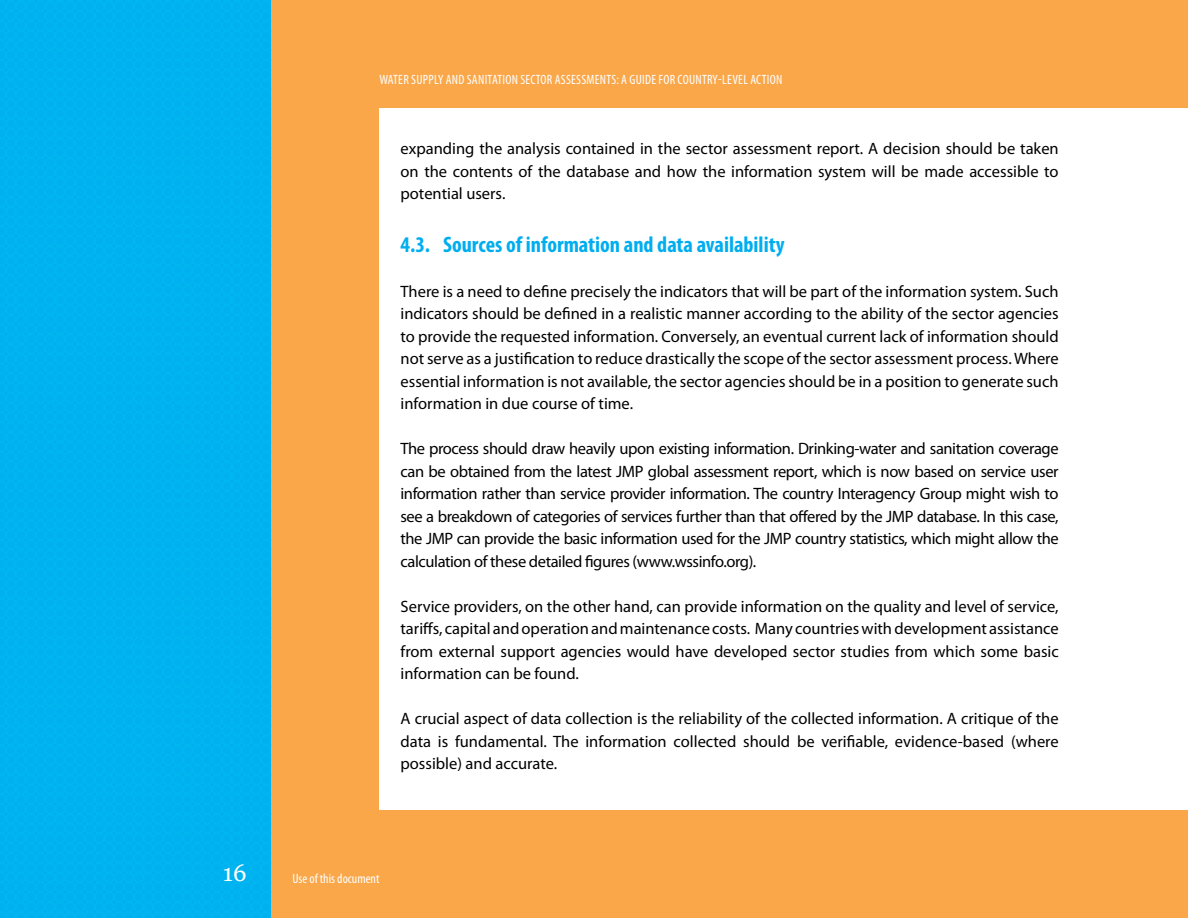
<style>
.page{position:relative;width:1188px;height:918px;background:#fff}
.page>*{position:absolute;margin:0;border:0;box-sizing:border-box;transform-origin:0 0}
.t1{font:24px "Georgia";color:#fff}
.t2{font:700 condensed 22.5px "Myriad Pro";color:#00aeef}
.t3{font:16.5px/22.5px "Myriad Pro";color:#000;text-align:justify}
.t4{font:condensed 13.5px "Myriad Pro";letter-spacing:.01em;color:#fff}
</style>
<div class="page">
<div style="left:0;top:0;width:271px;height:918px;background:#00b3f0"></div>
<div style="left:271px;top:0;width:917px;height:918px;background:#faa74a"></div>
<div style="left:379px;top:108px;width:809px;height:702px;background:#fff"></div>
<h1 class="t1" style="left:223px;top:859px;width:25px">16</h1>
<p class="t4" style="left:379px;top:72px;width:94px">WATER SU PPLY AN D SANITATION</p>
<p class="t4" style="left:520px;top:72px;width:165px">SECTOR ASSESSMENTS: A GUI DE FOR COUNT</p>
<p class="t4" style="left:707px;top:72px;width:50px">RY-LEVEL ACTION</p>
<p class="t3" style="left:401px;top:138px;width:660px">expanding the analysis contained in the sector assessment report. A decision should be taken on the contents of the database and how the information system will be made accessible to potential users.</p>
<h2 class="t2" style="left:401px;top:232px;width:386px">4.3. Sources of information and data availability</h2>
<p class="t3" style="left:401px;top:280px;width:660px">There is a need to define precisely the indicators that will be part of the information system. Such indicators should be defined in a realistic manner according to the ability of the sector agencies to provide the requested information. Conversely, an eventual current lack of information should not serve as a justification to reduce drastically the scope of the sector assessment process. Where essential information is not available, the sector agencies should be in a position to generate such information in due course of time.</p>
<p class="t3" style="left:401px;top:438px;width:660px">The process should draw heavily upon existing information. Drinking-water and sanitation coverage can be obtained from the latest JMP global assessment report, which is now based on service user information rather than service provider information. The country Interagency Group might wish to see a breakdown of categories of services further than that offered by the JMP database. In this case, the JMP can provide the basic information used for the JMP country statistics, which might allow the calculation of these detailed figures (www.wssinfo.org).</p>
<p class="t3" style="left:401px;top:595px;width:660px">Service providers, on the other hand, can provide information on the quality and level of service, tariffs, capital and operation and maintenance costs. Many countries with development assistance from external support agencies would have developed sector studies from which some basic information can be found.</p>
<p class="t3" style="left:401px;top:708px;width:660px">A crucial aspect of data collection is the reliability of the collected information. A critique of the data is fundamental. The information collected should be verifiable, evidence-based (where possible) and accurate.</p>
<p class="t4" style="left:293px;top:871px;width:88px">USE OF THIS DOCUMENT</p>
</div>
